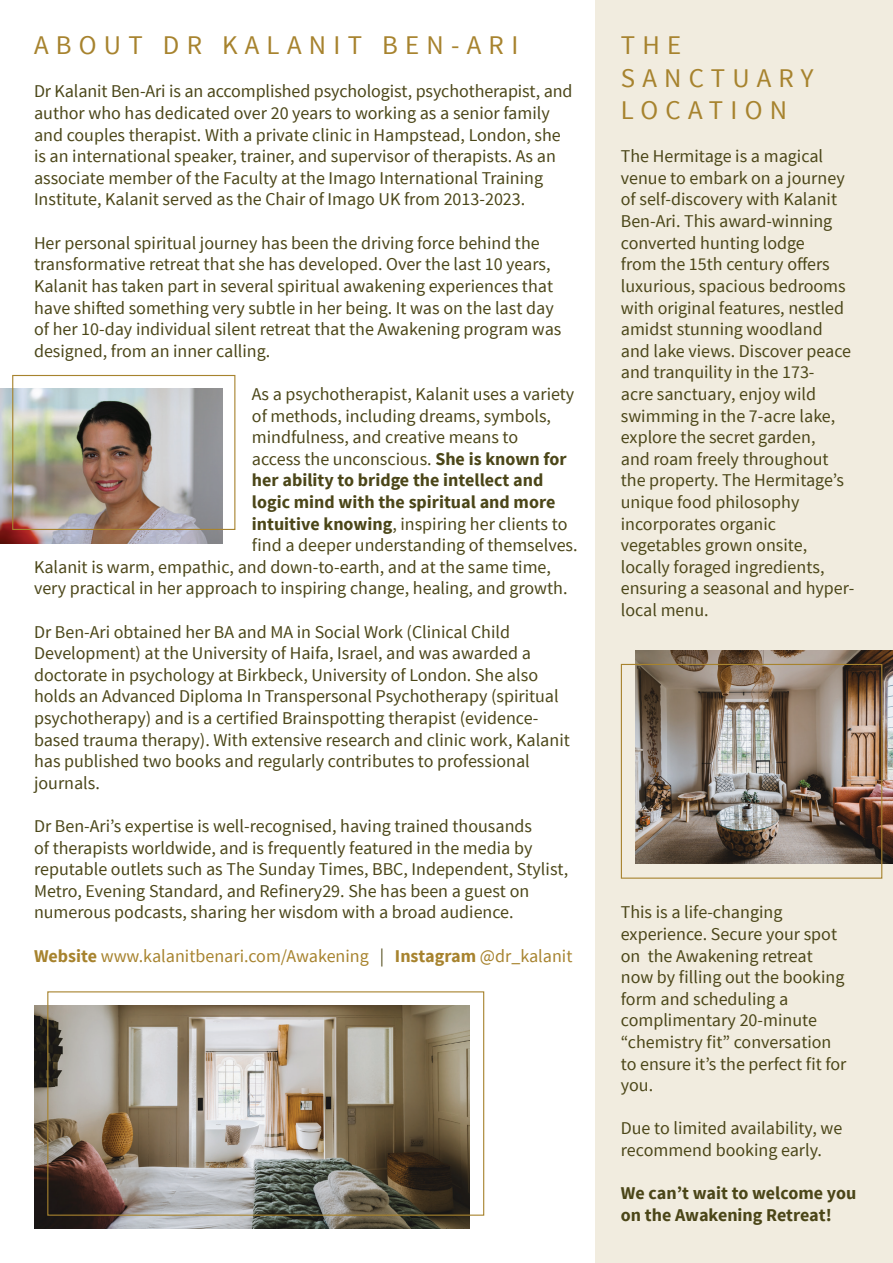
<style>
.page{position:relative;width:893px;height:1263px;background:#fff}
.page>*{position:absolute;margin:0;border:0;box-sizing:border-box;transform-origin:0 0}
.t1{font:27px/32.4px "Source Sans Pro";letter-spacing:.27em;color:#a7832e}
.t2{font:18px/21.6px "Source Sans Pro";color:#4b4618}
.t3{font:700 18px/21.6px "Source Sans Pro";color:#4b4618}
.t4{font:18px "Source Sans Pro";color:#a7832e}
.s1{font-weight:700}
.s2{color:#575120}
</style>
<div class="page">
<div style="left:596px;top:0;width:297px;height:1263px;background:#f1ecdf"></div>
<img style="left:0;top:388px;width:222px;height:155px">
<img style="left:636px;top:651px;width:257px;height:213px">
<img style="left:34px;top:1006px;width:436px;height:223px">
<div style="left:12px;top:375px;width:223px;height:155px;border:1px solid #a7832e"></div>
<div style="left:621px;top:664px;width:261px;height:215px;border:1px solid #a7832e"></div>
<div style="left:47px;top:991px;width:437px;height:225px;border:1px solid #a7832e"></div>
<h1 class="t1" style="left:34px;top:30px;width:486px">ABOUT DR KALANIT BEN-ARI</h1>
<p class="t2" style="left:34px;top:81px;width:540px">Dr Kalanit Ben-Ari is an accomplished psychologist, psychotherapist, and author who has dedicated over 20 years to working as a senior family and couples therapist. With a private clinic in Hampstead, London, she is an international speaker, trainer, and supervisor of therapists. As an associate member of the Faculty at the Imago International Training Institute, Kalanit served as the Chair of Imago UK from 2013-2023.</p>
<p class="t2" style="left:34px;top:232px;width:529px">Her personal spiritual journey has been the driving force behind the transformative retreat that she has developed. Over the last 10 years, Kalanit has taken part in several spiritual awakening experiences that have shifted something very subtle in her being. It was on the last day of her 10-day individual silent retreat that the Awakening program was designed, from an inner calling.</p>
<p class="t2" style="left:252px;top:383px;width:324px">As a psychotherapist, Kalanit uses a variety</p>
<p class="t2" style="left:252px;top:405px;width:301px">of methods, including dreams, symbols,</p>
<p class="t2" style="left:252px;top:427px;width:268px">mindfulness, and creative means to</p>
<p class="t2" style="left:252px;top:448px;width:316px">access the unconscious. <span class="s1">She is known for</span></p>
<p class="t3" style="left:252px;top:470px;width:293px">her ability to bridge the intellect and</p>
<p class="t3" style="left:252px;top:492px;width:305px">logic mind with the spiritual and more</p>
<p class="t2" style="left:252px;top:513px;width:317px"><span class="s1">intuitive knowing</span>, inspiring her clients to</p>
<p class="t2" style="left:252px;top:535px;width:327px">find a deeper understanding of themselves.</p>
<p class="t2" style="left:34px;top:556px;width:519px">Kalanit is warm, empathic, and down-to-earth, and at the same time,</p>
<p class="t2" style="left:34px;top:578px;width:535px">very practical in her approach to inspiring change, healing, and growth.</p>
<p class="t2" style="left:34px;top:621px;width:537px">Dr Ben-Ari obtained her BA and MA in Social Work (Clinical Child Development) at the University of Haifa, Israel, and was awarded a doctorate in psychology at Birkbeck, University of London. She also holds an Advanced Diploma In Transpersonal Psychotherapy (spiritual psychotherapy) and is a certified Brainspotting therapist (evidence&shy;based trauma therapy). With extensive research and clinic work, Kalanit has published two books and regularly contributes to professional journals.</p>
<p class="t2" style="left:34px;top:815px;width:536px">Dr Ben-Ari’s expertise is well-recognised, having trained thousands<br>of therapists worldwide, and is frequently featured in the media by reputable outlets such as The Sunday Times, BBC, Independent, Stylist, Metro, Evening Standard, and Refinery29. She has been a guest on numerous podcasts, sharing her wisdom with a broad audience.</p>
<p class="t4" style="left:34px;top:944px;width:540px"><span class="s1">Website</span> www.kalanitbenari.com/Awakening <span class="s2">|</span> <span class="s1">Instagram</span> @dr_kalanit</p>
<h1 class="t1" style="left:621px;top:30px;width:194px">THE<br>SANCTUARY<br>LOCATION</h1>
<p class="t2" style="left:621px;top:146px;width:235px">The Hermitage is a magical venue to embark on a journey of self-discovery with Kalanit<br>Ben-Ari. This award-winning converted hunting lodge<br>from the 15th century offers luxurious, spacious bedrooms with original features, nestled amidst stunning woodland and lake views. Discover peace and tranquility in the 173-<br>acre sanctuary, enjoy wild swimming in the 7-acre lake, explore the secret garden,<br>and roam freely throughout the property. The Hermitage’s unique food philosophy incorporates organic vegetables grown onsite, locally foraged ingredients, ensuring a seasonal and hyper&shy;local menu.</p>
<p class="t2" style="left:621px;top:902px;width:227px">This is a life-changing experience. Secure your spot on the Awakening retreat now by filling out the booking form and scheduling a complimentary 20-minute “chemistry fit” conversation to ensure it’s the perfect fit for you.</p>
<p class="t2" style="left:621px;top:1118px;width:223px">Due to limited availability, we recommend booking early.</p>
<p class="t3" style="left:621px;top:1183px;width:237px">We can’t wait to welcome you on the Awakening Retreat!</p>
</div>
